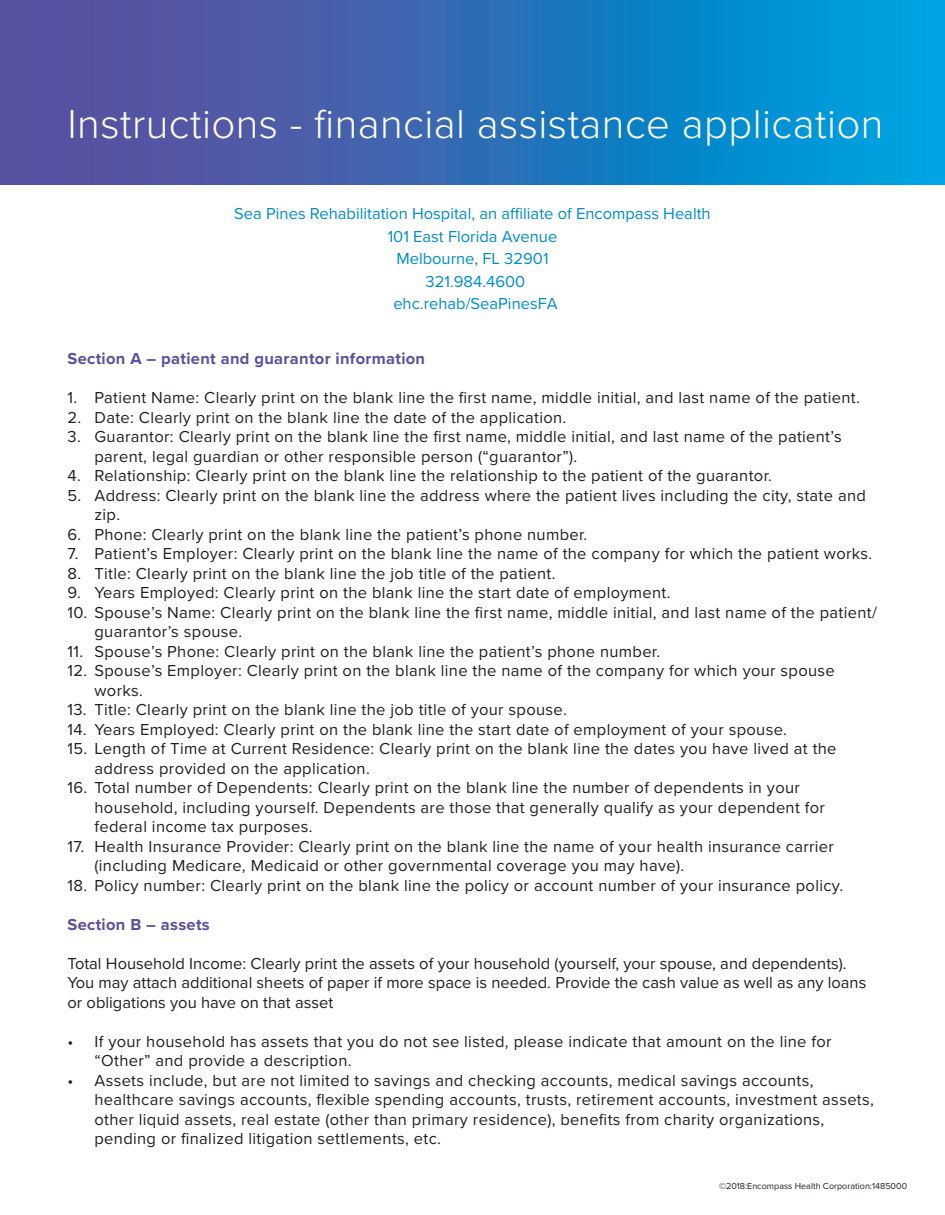
<style>
.page{position:relative;width:945px;height:1215px;background:#fff}
.page>*{position:absolute;margin:0;border:0;box-sizing:border-box;transform-origin:0 0}
.t1{font:300 42px "Proxima Nova";letter-spacing:.01em;color:#fff}
.t2{font:16.5px/19.5px "Proxima Nova";letter-spacing:.02em;color:#231f20}
.t3{font:16.5px/19.5px "Proxima Nova";color:#231f20}
.t4{font:16.5px/22.5px "Proxima Nova";color:#008ccf;text-align:center}
.t5{font:700 16.5px "Proxima Nova";letter-spacing:.02em;color:#5851a2}
.t6{font:9px "Proxima Nova";color:#231f20}
</style>
<div class="page">
<div style="left:0;top:0;width:945px;height:184px;background:linear-gradient(to right,#674497,#00a0de)"></div>
<h1 class="t1" style="left:68px;top:93px;width:818px">Instructions - financial assistance application</h1>
<p class="t4" style="left:234px;top:202px;width:478px">Sea Pines Rehabilitation Hospital, an affiliate of Encompass Health<br>101 East Florida Avenue<br>Melbourne, FL 32901<br>321.984.4600<br>ehc.rehab/SeaPinesFA</p>
<p class="t5" style="left:68px;top:346px;width:359px">Section A – patient and guarantor information</p>
<p class="t2" style="left:68px;top:387px;width:794px">1. Patient Name: Clearly print on the blank line the first name, middle initial, and last name of the patient.</p>
<p class="t2" style="left:68px;top:407px;width:500px">2. Date: Clearly print on the blank line the date of the application.</p>
<p class="t2" style="left:94px;top:426px;width:749px;text-indent:-27px">3. Guarantor: Clearly print on the blank line the first name, middle initial, and last name of the patient’s parent, legal guardian or other responsible person (“guarantor”).</p>
<p class="t2" style="left:67px;top:465px;width:706px">4. Relationship: Clearly print on the blank line the relationship to the patient of the guarantor.</p>
<p class="t2" style="left:94px;top:485px;width:773px;text-indent:-27px">5. Address: Clearly print on the blank line the address where the patient lives including the city, state and zip.</p>
<p class="t2" style="left:67px;top:524px;width:521px">6. Phone: Clearly print on the blank line the patient’s phone number.</p>
<p class="t2" style="left:68px;top:543px;width:806px">7. Patient’s Employer: Clearly print on the blank line the name of the company for which the patient works.</p>
<p class="t2" style="left:68px;top:563px;width:490px">8. Title: Clearly print on the blank line the job title of the patient.</p>
<p class="t2" style="left:68px;top:582px;width:605px">9. Years Employed: Clearly print on the blank line the start date of employment.</p>
<p class="t2" style="left:94px;top:602px;width:784px;text-indent:-27px">10. Spouse’s Name: Clearly print on the blank line the first name, middle initial, and last name of the patient/ guarantor’s spouse.</p>
<p class="t2" style="left:68px;top:641px;width:594px">11. Spouse’s Phone: Clearly print on the blank line the patient’s phone number.</p>
<p class="t2" style="left:94px;top:660px;width:742px;text-indent:-27px">12. Spouse’s Employer: Clearly print on the blank line the name of the company for which your spouse works.</p>
<p class="t2" style="left:68px;top:699px;width:501px">13. Title: Clearly print on the blank line the job title of your spouse.</p>
<p class="t2" style="left:68px;top:719px;width:721px">14. Years Employed: Clearly print on the blank line the start date of employment of your spouse.</p>
<p class="t2" style="left:94px;top:738px;width:744px;text-indent:-27px">15. Length of Time at Current Residence: Clearly print on the blank line the dates you have lived at the address provided on the application.</p>
<p class="t2" style="left:94px;top:777px;width:732px;text-indent:-27px">16. Total number of Dependents: Clearly print on the blank line the number of dependents in your household, including yourself. Dependents are those that generally qualify as your dependent for federal income tax purposes.</p>
<p class="t2" style="left:94px;top:836px;width:741px;text-indent:-27px">17. Health Insurance Provider: Clearly print on the blank line the name of your health insurance carrier (including Medicare, Medicaid or other governmental coverage you may have).</p>
<p class="t2" style="left:68px;top:875px;width:777px">18. Policy number: Clearly print on the blank line the policy or account number of your insurance policy.</p>
<p class="t5" style="left:68px;top:912px;width:144px">Section B – assets</p>
<p class="t3" style="left:68px;top:953px;width:800px">Total Household Income: Clearly print the assets of your household (yourself, your spouse, and dependents).<br>You may attach additional sheets of paper if more space is needed. Provide the cash value as well as any loans or obligations you have on that asset</p>
<p class="t2" style="left:94px;top:1031px;width:739px;text-indent:-27px">• If your household has assets that you do not see listed, please indicate that amount on the line for “Other” and provide a description.</p>
<p class="t2" style="left:94px;top:1070px;width:781px;text-indent:-27px">• Assets include, but are not limited to savings and checking accounts, medical savings accounts, healthcare savings accounts, flexible spending accounts, trusts, retirement accounts, investment assets, other liquid assets, real estate (other than primary residence), benefits from charity organizations, pending or finalized litigation settlements, etc.</p>
<p class="t6" style="left:719px;top:1179px;width:190px">©2018:Encompass Health Corporation:1485000</p>
</div>
